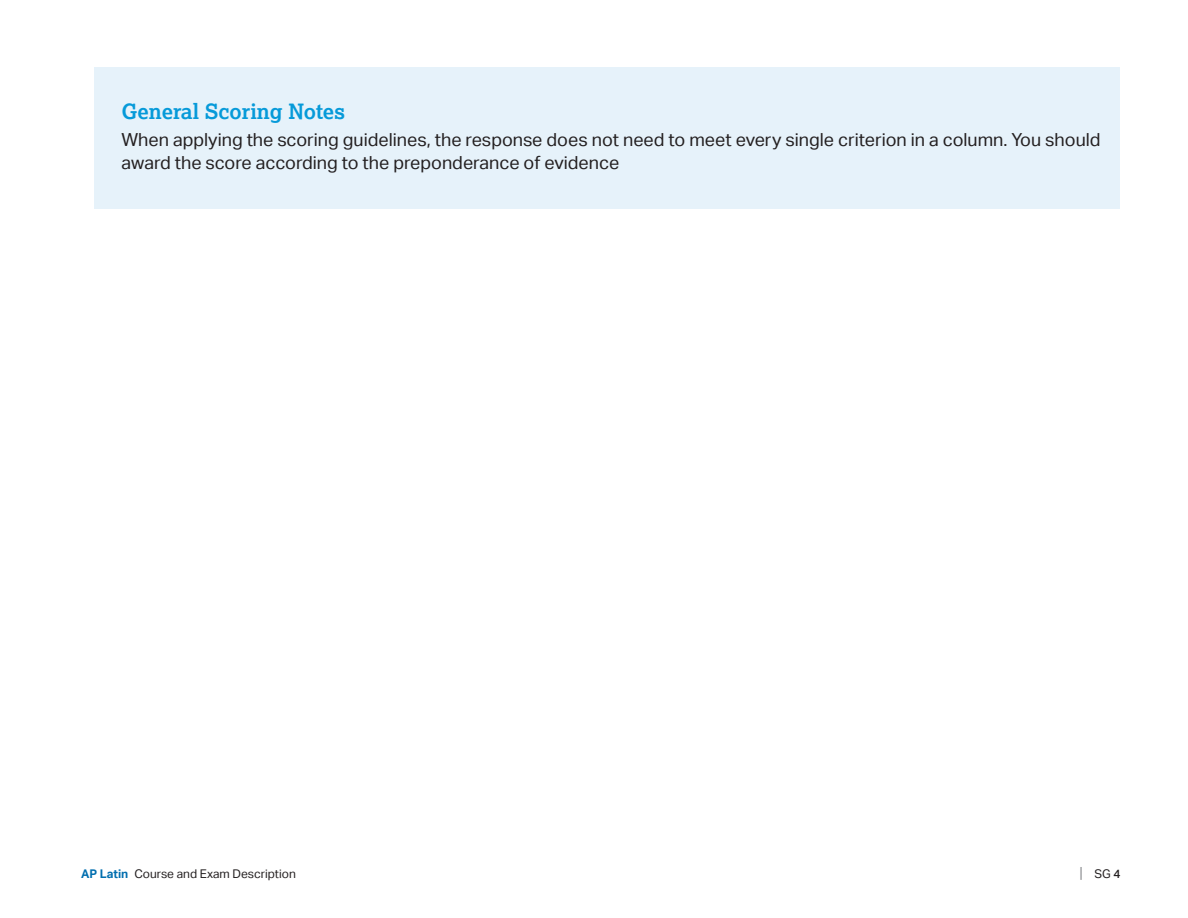
<style>
.page{position:relative;width:1188px;height:918px;background:#fff}
.page>*{position:absolute;margin:0;border:0;box-sizing:border-box;transform-origin:0 0}
.t1{font:700 21px "Lexia";color:#069ad9}
.t2{font:18px/22.5px "Aktiv Grotesk";color:#231f20}
.t3{font:12px "Aktiv Grotesk";color:#231f20}
.s1{font-weight:700;color:#006eaf}
.s2{font-size:15px;color:#808285}
.s3{font-weight:500}
</style>
<div class="page">
<div style="left:94px;top:68px;width:1026px;height:141px;background:#e6f2fa"></div>
<p class="t1" style="left:122px;top:99px;width:225px">General Scoring Notes</p>
<p class="t2" style="left:122px;top:129px;width:981px">When applying the scoring guidelines, the response does not need to meet every single criterion in a column. You should award the score according to the preponderance of evidence</p>
<p class="t3" style="left:81px;top:866px;width:216px"><span class="s1">AP Latin</span> Course and Exam Description</p>
<p class="t3" style="left:1080px;top:866px;width:42px"><span class="s2">|</span> SG <span class="s3">4</span></p>
</div>
